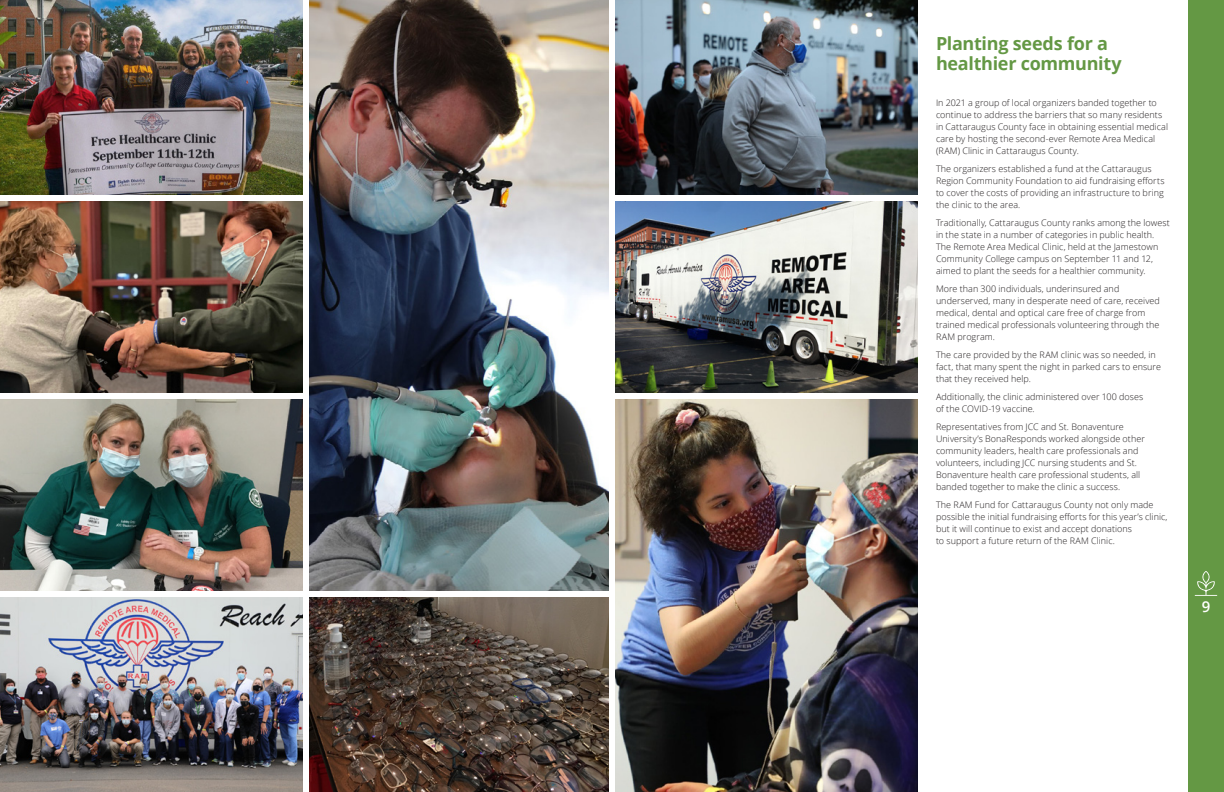
<style>
.page{position:relative;width:1224px;height:792px;background:#fff}
.page>*{position:absolute;margin:0;border:0;box-sizing:border-box;transform-origin:0 0}
.t1{font:700 18px/20px "Open Sans";letter-spacing:-.015em;color:#649844}
.t2{font:600 15px "Open Sans";color:#fff}
.t3{font:300 9px/12px "Open Sans";letter-spacing:.005em;color:#231f20}
</style>
<div class="page">
<img style="left:0;top:0;width:918px;height:792px">
<div style="left:1188px;top:0;width:36px;height:792px;background:#649844"></div>
<svg style="left:1195px;top:571px;width:22px;height:25px"></svg>
<div style="left:0;top:195px;width:306px;height:6px;background:#fff"></div>
<div style="left:612px;top:195px;width:306px;height:6px;background:#fff"></div>
<div style="left:0;top:393px;width:306px;height:6px;background:#fff"></div>
<div style="left:0;top:591px;width:609px;height:6px;background:#fff"></div>
<div style="left:612px;top:393px;width:306px;height:6px;background:#fff"></div>
<div style="left:303px;top:0;width:6px;height:792px;background:#fff"></div>
<div style="left:609px;top:0;width:6px;height:792px;background:#fff"></div>
<h1 class="t1" style="left:936px;top:33px;width:187px">Planting seeds for a healthier community</h1>
<p class="t3" style="left:936px;top:96px;width:234px">In 2021 a group of local organizers banded together to continue to address the barriers that so many residents in Cattaraugus County face in obtaining essential medical care by hosting the second-ever Remote Area Medical (RAM) Clinic in Cattaraugus County.</p>
<p class="t3" style="left:936px;top:162px;width:230px">The organizers established a fund at the Cattaraugus Region Community Foundation to aid fundraising efforts to cover the costs of providing an infrastructure to bring the clinic to the area.</p>
<p class="t3" style="left:936px;top:216px;width:235px">Traditionally, Cattaraugus County ranks among the lowest in the state in a number of categories in public health.<br>The Remote Area Medical Clinic, held at the Jamestown Community College campus on September 11 and 12, aimed to plant the seeds for a healthier community.</p>
<p class="t3" style="left:936px;top:282px;width:225px">More than 300 individuals, underinsured and underserved, many in desperate need of care, received medical, dental and optical care free of charge from trained medical professionals volunteering through the RAM program.</p>
<p class="t3" style="left:936px;top:348px;width:226px">The care provided by the RAM clinic was so needed, in fact, that many spent the night in parked cars to ensure that they received help.</p>
<p class="t3" style="left:936px;top:390px;width:209px">Additionally, the clinic administered over 100 doses of the COVID-19 vaccine.</p>
<p class="t3" style="left:936px;top:420px;width:210px">Representatives from JCC and St. Bonaventure University’s BonaResponds worked alongside other community leaders, health care professionals and volunteers, including JCC nursing students and St.<br>Bonaventure health care professional students, all banded together to make the clinic a success.</p>
<p class="t3" style="left:936px;top:498px;width:233px">The RAM Fund for Cattaraugus County not only made possible the initial fundraising efforts for this year’s clinic, but it will continue to exist and accept donations<br>to support a future return of the RAM Clinic.</p>
<h2 class="t2" style="left:1202px;top:597px;width:10px">9</h2>
</div>
